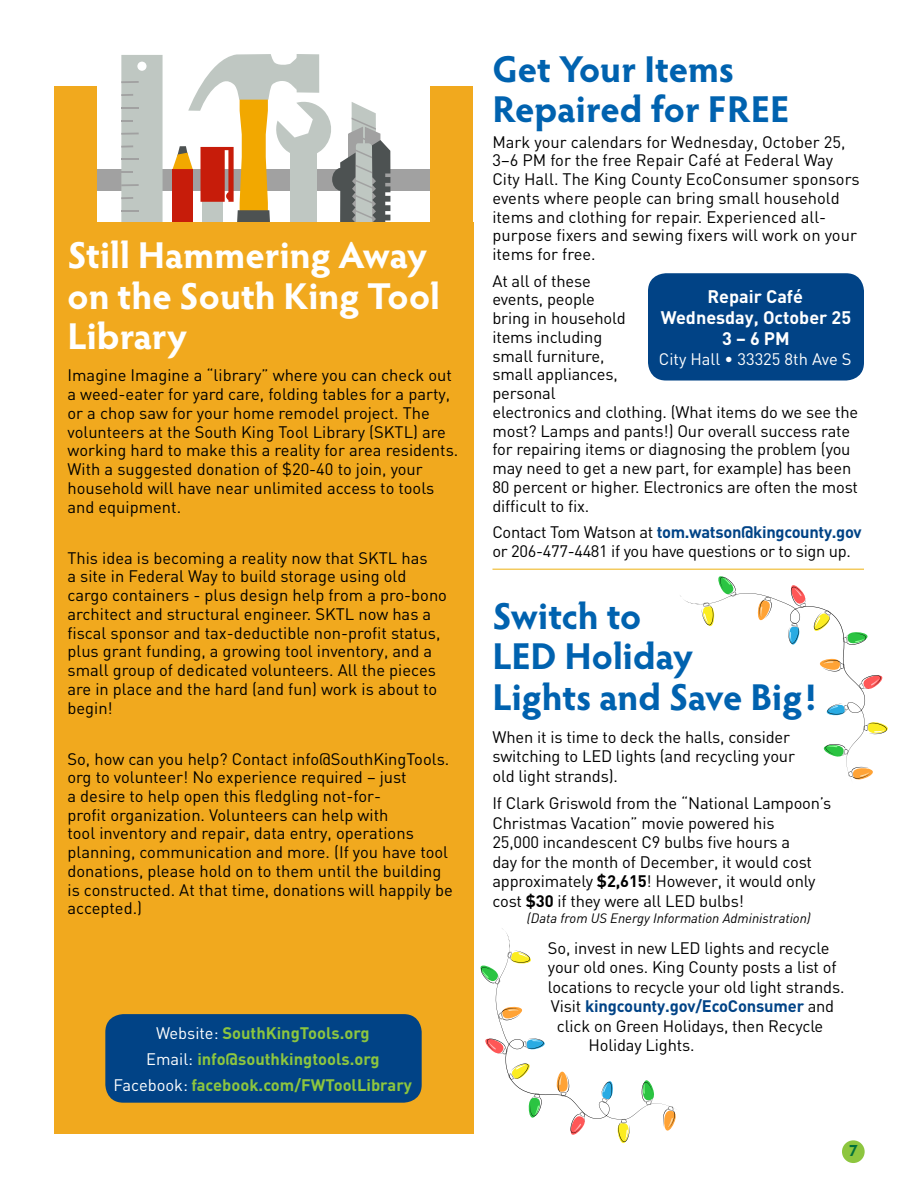
<style>
.page{position:relative;width:918px;height:1188px;background:#fff}
.page>*{position:absolute;margin:0;border:0;box-sizing:border-box;transform-origin:0 0}
.t1{font:700 37.5px/40.5px "Hypatia Sans Pro";letter-spacing:-.005em;color:#0062af}
.t2{font:700 37.5px/40.5px "Hypatia Sans Pro";color:#fff}
.t3{font:700 18px/21px "DIN";color:#fff;text-align:center}
.t4{font:16.5px/18.8px "DIN";color:#000}
.t5{font:700 16.5px/26.2px "DIN";color:#8dc63f;text-align:center}
.t6{font:16.5px/18.8px "DIN";letter-spacing:-.02em;color:#000}
.t7{font:700 16.5px "DIN";letter-spacing:-.01em;color:#014386}
.t8{font:16.5px "DIN";color:#fff}
.t9{font:700 16.5px "Hypatia Sans Pro";color:#00703c}
.t10{font:italic 13.5px "DIN";color:#000}
.s1{font-weight:400;color:#fff}
.s2{font-weight:700;color:#014386}
.s3{font-weight:700}
.s4{font-weight:400;color:#000}
</style>
<div class="page">
<div style="left:842px;top:1140px;width:23px;height:23px;background:#8dc63f;border-radius:50%"></div>
<svg style="left:680px;top:576px;width:208px;height:204px"></svg>
<div style="left:648px;top:273px;width:216px;height:108px;background:#014386;border-radius:18px"></div>
<div style="left:71px;top:169px;width:374px;height:21px;background:#a1a1a1"></div>
<svg style="left:121px;top:55px;width:42px;height:168px;background:#bfc6c0"></svg>
<div style="left:172px;top:169px;width:21px;height:93px;background:#c71c0a"></div>
<svg style="left:173px;top:54px;width:217px;height:169px"></svg>
<div style="left:54px;top:86px;width:43px;height:198px;background:#f1a91e"></div>
<div style="left:54px;top:223px;width:419px;height:911px;background:#f1a91e"></div>
<div style="left:105px;top:1014px;width:317px;height:89px;background:#014386;border-radius:18px"></div>
<hr style="left:492px;top:569px;width:372px;height:1px;background:#eeb111">
<svg style="left:480px;top:928px;width:196px;height:215px"></svg>
<div style="left:430px;top:86px;width:43px;height:198px;background:#f1a91e"></div>
<h1 class="t2" style="left:68px;top:233px;width:374px">Still Hammering Away on the South King Tool<br>Library</h1>
<p class="t4" style="left:68px;top:366px;width:392px">Imagine Imagine a “library” where you can check out a weed-eater for yard care, folding tables for a party, or a chop saw for your home remodel project. The volunteers at the South King Tool Library (SKTL) are working hard to make this a reality for area residents.<br>With a suggested donation of $20-40 to join, your household will have near unlimited access to tools and equipment.</p>
<p class="t4" style="left:68px;top:549px;width:381px">This idea is becoming a reality now that SKTL has<br>a site in Federal Way to build storage using old cargo containers - plus design help from a pro-bono architect and structural engineer. SKTL now has a fiscal sponsor and tax-deductible non-profit status, plus grant funding, a growing tool inventory, and a small group of dedicated volunteers. All the pieces are in place and the hard (and fun) work is about to begin!</p>
<p class="t4" style="left:68px;top:749px;width:387px">So, how can you help? Contact info@SouthKingTools. org to volunteer! No experience required – just<br>a desire to help open this fledgling not-for-<br>profit organization. Volunteers can help with<br>tool inventory and repair, data entry, operations planning, communication and more. (If you have tool donations, please hold on to them until the building is constructed. At that time, donations will happily be accepted.)</p>
<p class="t5" style="left:114px;top:1019px;width:300px"><span class="s1">Website:</span> SouthKingTools.org<br><span class="s1">Email:</span> info@southkingtools.org<br><span class="s1">Facebook:</span> facebook.com/FWToolLibrary</p>
<h1 class="t1" style="left:492px;top:46px;width:299px">Get Your Items<br>Repaired for FREE</h1>
<p class="t4" style="left:492px;top:132px;width:369px">Mark your calendars for Wednesday, October 25, 3–6 PM for the free Repair Café at Federal Way City Hall. The King County EcoConsumer sponsors events where people can bring small household items and clothing for repair. Experienced all&shy;purpose fixers and sewing fixers will work on your items for free.</p>
<p class="t4" style="left:492px;top:272px;width:367px">At all of these<br>events, people<br>bring in household<br>items including<br>small furniture,<br>small appliances,<br>personal<br>electronics and clothing. (What items do we see the most? Lamps and pants!) Our overall success rate for repairing items or diagnosing the problem (you may need to get a new part, for example) has been<br>80 percent or higher. Electronics are often the most difficult to fix.</p>
<p class="t6" style="left:492px;top:523px;width:371px">Contact Tom Watson at <span class="s2">tom.watson@kingcounty.gov </span>or 206-477-4481 if you have questions or to sign up.</p>
<p class="t3" style="left:661px;top:286px;width:192px">Repair Café<br>Wednesday, October 25<br>3 – 6 PM</p>
<p class="t8" style="left:659px;top:350px;width:194px">City Hall • 33325 8th Ave S</p>
<h1 class="t1" style="left:492px;top:594px;width:325px">Switch to<br>LED Holiday<br>Lights and Save Big!</h1>
<p class="t4" style="left:492px;top:727px;width:304px;line-height:19.5px">When it is time to deck the halls, consider switching to LED lights (and recycling your old light strands).</p>
<p class="t4" style="left:492px;top:794px;width:340px;line-height:19.5px">If Clark Griswold from the “National Lampoon’s Christmas Vacation” movie powered his<br>25,000 incandescent C9 bulbs five hours a<br>day for the month of December, it would cost approximately <span class="s3">$2,615</span>! However, it would only cost <span class="s3">$30</span> if they were all LED bulbs!</p>
<p class="t10" style="left:527px;top:910px;width:285px">(Data from US Energy Information Administration)</p>
<p class="t4" style="left:548px;top:939px;width:283px">So, invest in new LED lights and recycle</p>
<p class="t4" style="left:548px;top:958px;width:290px">your old ones. King County posts a list of</p>
<p class="t4" style="left:548px;top:978px;width:298px">locations to recycle your old light strands.</p>
<p class="t7" style="left:551px;top:995px;width:285px"><span class="s4">Visit</span> kingcounty.gov/EcoConsumer <span class="s4">and</span></p>
<p class="t4" style="left:557px;top:1017px;width:268px">click on Green Holidays, then Recycle</p>
<p class="t4" style="left:588px;top:1036px;width:108px">Holiday Lights.</p>
<p class="t9" style="left:849px;top:1139px;width:11px">7</p>
</div>
